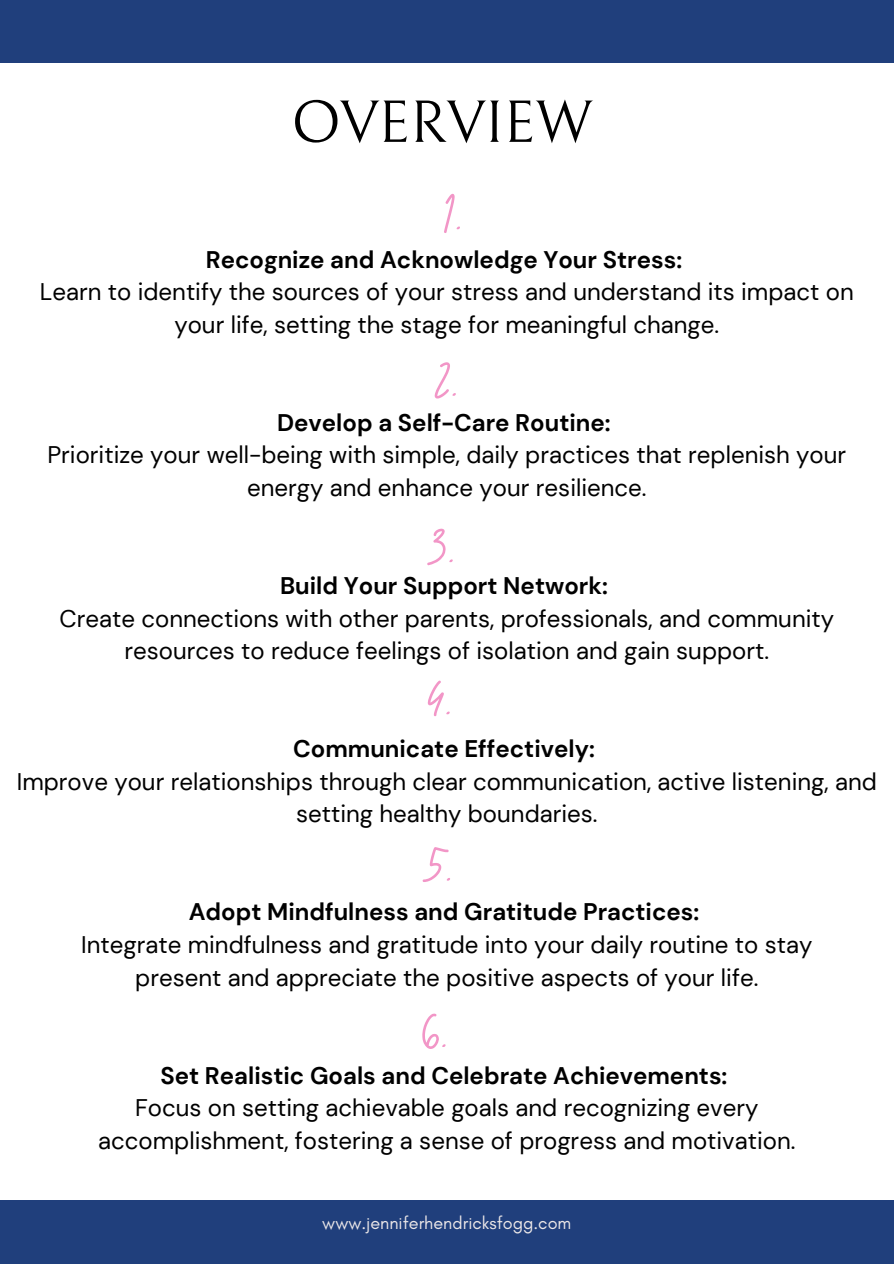
<style>
.page{position:relative;width:894px;height:1264px;background:#fff}
.page>*{position:absolute;margin:0;border:0;box-sizing:border-box;transform-origin:0 0}
.t1{font:63px "Brittany Signature";color:#f296c7}
.t2{font:60px "Bellefair";color:#000}
.t3{font:24px/32.7px "DM Sans";color:#000;text-align:center}
.t4{font:18px "Glacial Indifference";color:#ebe7e8}
.s1{font-weight:700}
</style>
<div class="page">
<div style="left:0;top:1200px;width:893px;height:63px;background:#203f7c"></div>
<div style="left:0;top:0;width:893px;height:63px;background:#203f7c"></div>
<h3 class="t2" style="left:291px;top:90px;width:303px">OVERVIEW</h3>
<h3 class="t1" style="left:442px;top:169px;width:22px">1.</h3>
<h1 class="t3" style="left:40px;top:243px;width:815px"><span class="s1">Recognize and Acknowledge Your Stress:<br></span>Learn to identify the sources of your stress and understand its impact on your life, setting the stage for meaningful change.</h1>
<h2 class="t1" style="left:434px;top:336px;width:26px">2.</h2>
<h2 class="t3" style="left:47px;top:406px;width:800px"><span class="s1">Develop a Self-Care Routine:<br></span>Prioritize your well-being with simple, daily practices that replenish your energy and enhance your resilience.</h2>
<h2 class="t1" style="left:429px;top:502px;width:28px">3.</h2>
<h3 class="t3" style="left:59px;top:569px;width:776px"><span class="s1">Build Your Support Network:<br></span>Create connections with other parents, professionals, and community resources to reduce feelings of isolation and gain support.</h3>
<h2 class="t1" style="left:426px;top:654px;width:28px">4.</h2>
<h3 class="t3" style="left:17px;top:732px;width:861px"><span class="s1">Communicate Effectively:<br></span>Improve your relationships through clear communication, active listening, and setting healthy boundaries.</h3>
<h2 class="t1" style="left:426px;top:821px;width:29px">5.</h2>
<h3 class="t3" style="left:81px;top:895px;width:732px"><span class="s1">Adopt Mindfulness and Gratitude Practices:<br></span>Integrate mindfulness and gratitude into your daily routine to stay present and appreciate the positive aspects of your life.</h3>
<h2 class="t1" style="left:420px;top:987px;width:30px">6.</h2>
<h3 class="t3" style="left:98px;top:1059px;width:698px"><span class="s1">Set Realistic Goals and Celebrate Achievements:<br></span>Focus on setting achievable goals and recognizing every accomplishment, fostering a sense of progress and motivation.</h3>
<p class="t4" style="left:322px;top:1212px;width:250px">www.jenniferhendricksfogg.com</p>
</div>
